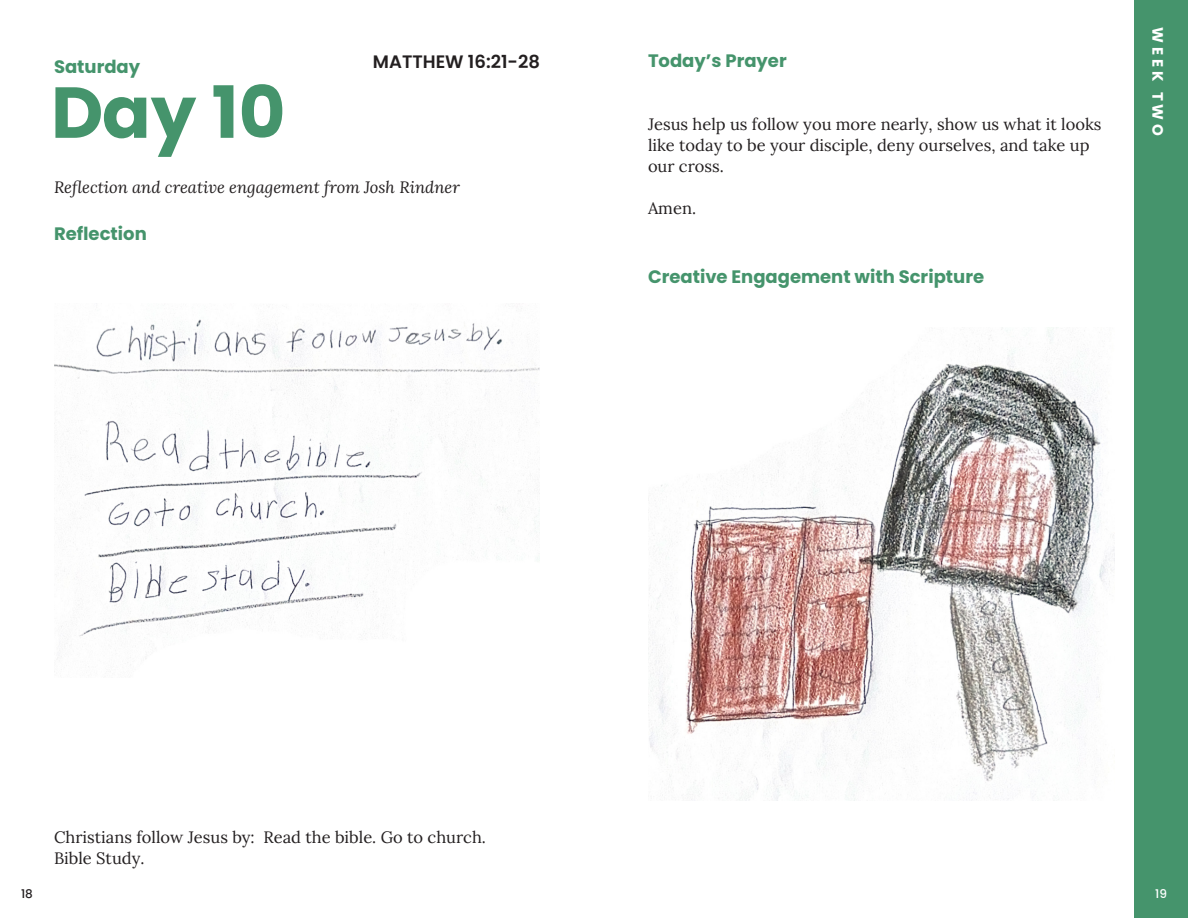
<style>
.page{position:relative;width:1188px;height:918px;background:#fff}
.page>*{position:absolute;margin:0;border:0;box-sizing:border-box;transform-origin:0 0}
.t1{font:700 72px "Poppins";color:#45946c}
.t2{font:700 18px "Poppins";color:#45946c}
.Scripture_Reference{font:600 18px "Poppins";color:#231f20}
.P1{font:16.5px/21px "Lora";color:#231f20}
.Attribution{font:italic 16.5px "Lora";color:#231f20}
.t3{font:700 15px "Poppins";color:#fff}
.t4{font:500 12px "Poppins";color:#231f20}
.t5{font:500 12px "Poppins";color:#fff}
</style>
<div class="page">
<img style="left:54px;top:308px;width:486px;height:359px">
<div style="left:1134px;top:0;width:54px;height:918px;background:#45946c"></div>
<img style="left:648px;top:328px;width:467px;height:472px">
<h2 class="t2" style="left:54px;top:56px;width:88px">Saturday</h2>
<p class="Scripture_Reference" style="left:373px;top:51px;width:169px">MATTHEW 16:21-28</p>
<h1 class="t1" style="left:51px;top:71px;width:236px">Day 10</h1>
<p class="Attribution" style="left:54px;top:176px;width:407px">Reflection and creative engagement from Josh Rindner</p>
<h2 class="t2" style="left:54px;top:224px;width:94px">Reflection</h2>
<h2 class="t2" style="left:648px;top:50px;width:140px">Today’s Prayer</h2>
<p class="P1" style="left:648px;top:112px;width:455px">Jesus help us follow you more nearly, show us what it looks like today to be your disciple, deny ourselves, and take up our cross.</p>
<p class="P1" style="left:648px;top:196px;width:50px">Amen.</p>
<h2 class="t2" style="left:648px;top:267px;width:338px">Creative Engagement with Scripture</h2>
<p class="t3" style="left:1166px;top:27px;width:109px;rotate:90deg">Wee k Two</p>
<p class="P1" style="left:54px;top:826px;width:434px">Christians follow Jesus by: Read the bible. Go to church.</p>
<p class="P1" style="left:54px;top:847px;width:92px">Bible Study.</p>
<p class="t4" style="left:21px;top:887px;width:13px">18</p>
<p class="t5" style="left:1155px;top:887px;width:13px">19</p>
</div>
